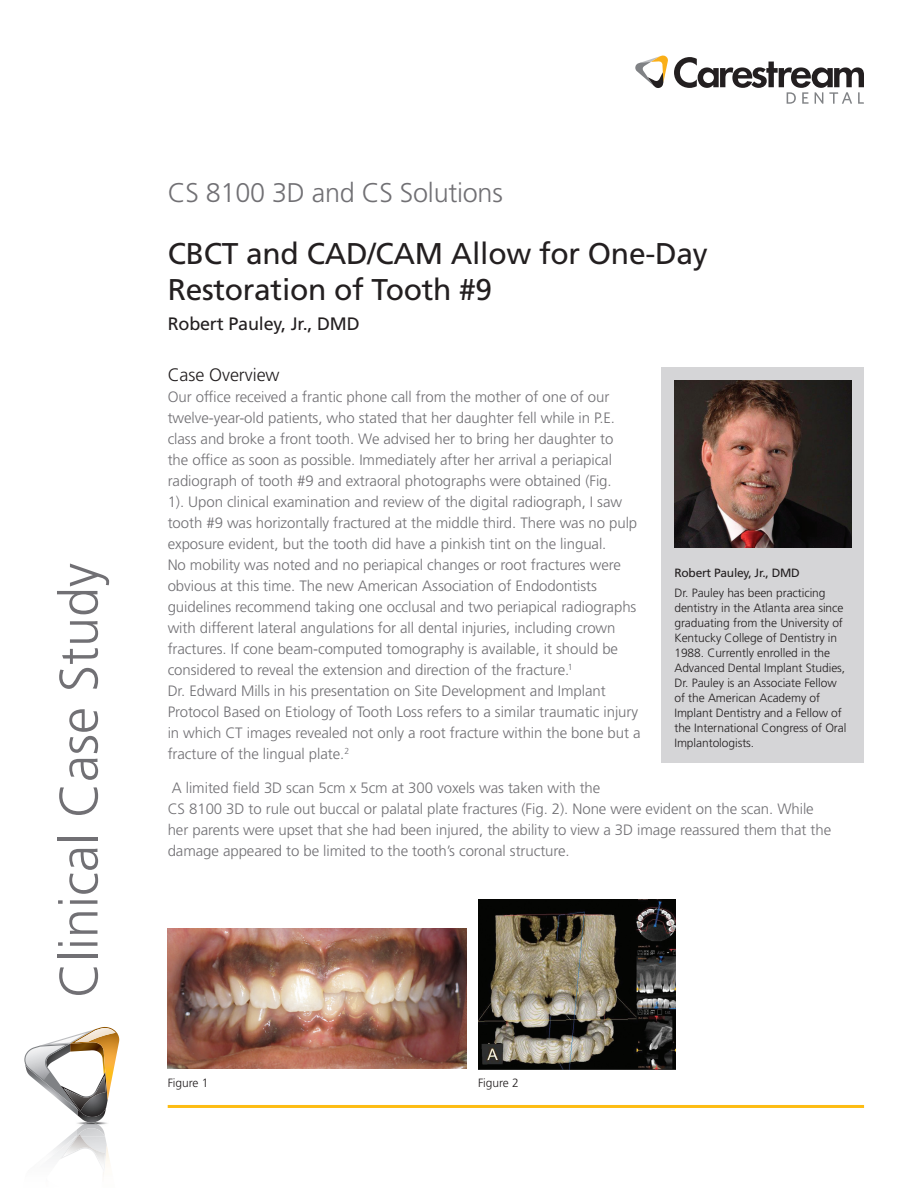
<style>
.page{position:relative;width:918px;height:1188px;background:#fff}
.page>*{position:absolute;margin:0;border:0;box-sizing:border-box;transform-origin:0 0}
.t1{font:300 54px "Frutiger LT Std";color:#717074}
.Headline{font:30px/36px "Frutiger LT Std";letter-spacing:-.01em;color:#231f20}
.t2{font:300 27px "Frutiger LT Std";letter-spacing:-.01em;color:#717074}
.Headline-2{font:18px "Frutiger LT Std";letter-spacing:-.01em;color:#231f20}
.Subhead{font:300 18px "Frutiger LT Std";letter-spacing:-.005em;color:#231f20}
.Body_Text{font:300 15px/21px "Frutiger LT Std";letter-spacing:-.005em;color:#717074}
.t3{font:300 12px/15px "Frutiger LT Std";letter-spacing:-.005em;color:#231f20}
.doctor_name{font:12px "Frutiger LT Std";letter-spacing:-.02em;color:#231f20}
</style>
<div class="page">
<img style="left:78px;top:1122px;width:29px;height:2px">
<svg style="left:24px;top:1027px;width:95px;height:95px"></svg>
<img style="left:75px;top:1028px;width:41px;height:14px">
<img style="left:77px;top:1123px;width:28px;height:5px">
<img style="left:77px;top:1128px;width:28px;height:9px">
<img style="left:103px;top:1145px;width:7px;height:30px">
<img style="left:81px;top:1137px;width:24px;height:32px">
<svg style="left:50px;top:1130px;width:31px;height:29px"></svg>
<svg style="left:674px;top:57px;width:190px;height:47px"></svg>
<svg style="left:635px;top:56px;width:33px;height:32px"></svg>
<div style="left:662px;top:368px;width:202px;height:395px;background:#d5d5d7"></div>
<img style="left:674px;top:380px;width:177px;height:167px">
<img style="left:168px;top:928px;width:298px;height:141px">
<img style="left:478px;top:899px;width:197px;height:171px">
<hr style="left:168px;top:1105px;width:696px;height:3px;background:#fdbc12">
<p class="t2" style="left:168px;top:178px;width:337px">CS 8100 3D and CS Solutions</p>
<p class="Headline" style="left:168px;top:235px;width:542px">CBCT and CAD/CAM Allow for One-Day<br>Restoration of Tooth #9</p>
<p class="Headline-2" style="left:168px;top:313px;width:194px">Robert Pauley, Jr., DMD</p>
<p class="Subhead" style="left:168px;top:365px;width:113px">Case Overview</p>
<p class="Body_Text" style="left:168px;top:387px;width:474px">Our office received a frantic phone call from the mother of one of our twelve-year-old patients, who stated that her daughter fell while in P.E. class and broke a front tooth. We advised her to bring her daughter to<br>the office as soon as possible. Immediately after her arrival a periapical radiograph of tooth #9 and extraoral photographs were obtained (Fig.<br>1). Upon clinical examination and review of the digital radiograph, I saw tooth #9 was horizontally fractured at the middle third. There was no pulp exposure evident, but the tooth did have a pinkish tint on the lingual.<br>No mobility was noted and no periapical changes or root fractures were obvious at this time. The new American Association of Endodontists guidelines recommend taking one occlusal and two periapical radiographs with different lateral angulations for all dental injuries, including crown fractures. If cone beam-computed tomography is available, it should be considered to reveal the extension and direction of the fracture.<sup>1<br></sup>Dr. Edward Mills in his presentation on Site Development and Implant Protocol Based on Etiology of Tooth Loss refers to a similar traumatic injury in which CT images revealed not only a root fracture within the bone but a fracture of the lingual plate.<sup>2</sup></p>
<p class="Body_Text" style="left:168px;top:777px;width:665px">A limited field 3D scan 5cm x 5cm at 300 voxels was taken with the<br>CS 8100 3D to rule out buccal or palatal plate fractures (Fig. 2). None were evident on the scan. While her parents were upset that she had been injured, the ability to view a 3D image reassured them that the damage appeared to be limited to the tooth’s coronal structure.</p>
<p class="t1" style="left:48px;top:998px;width:437px;rotate:-90deg">Clinical Case Study</p>
<p class="doctor_name" style="left:674px;top:566px;width:127px">Robert Pauley, Jr., DMD</p>
<p class="t3" style="left:674px;top:585px;width:174px">Dr. Pauley has been practicing dentistry in the Atlanta area since graduating from the University of<br>Kentucky College of Dentistry in<br>1988. Currently enrolled in the<br>Advanced Dental Implant Studies,<br>Dr. Pauley is an Associate Fellow of the American Academy of<br>Implant Dentistry and a Fellow of the International Congress of Oral<br>Implantologists.</p>
<p class="t3" style="left:168px;top:1076px;width:42px">Figure 1</p>
<p class="t3" style="left:478px;top:1076px;width:42px">Figure 2</p>
</div>
